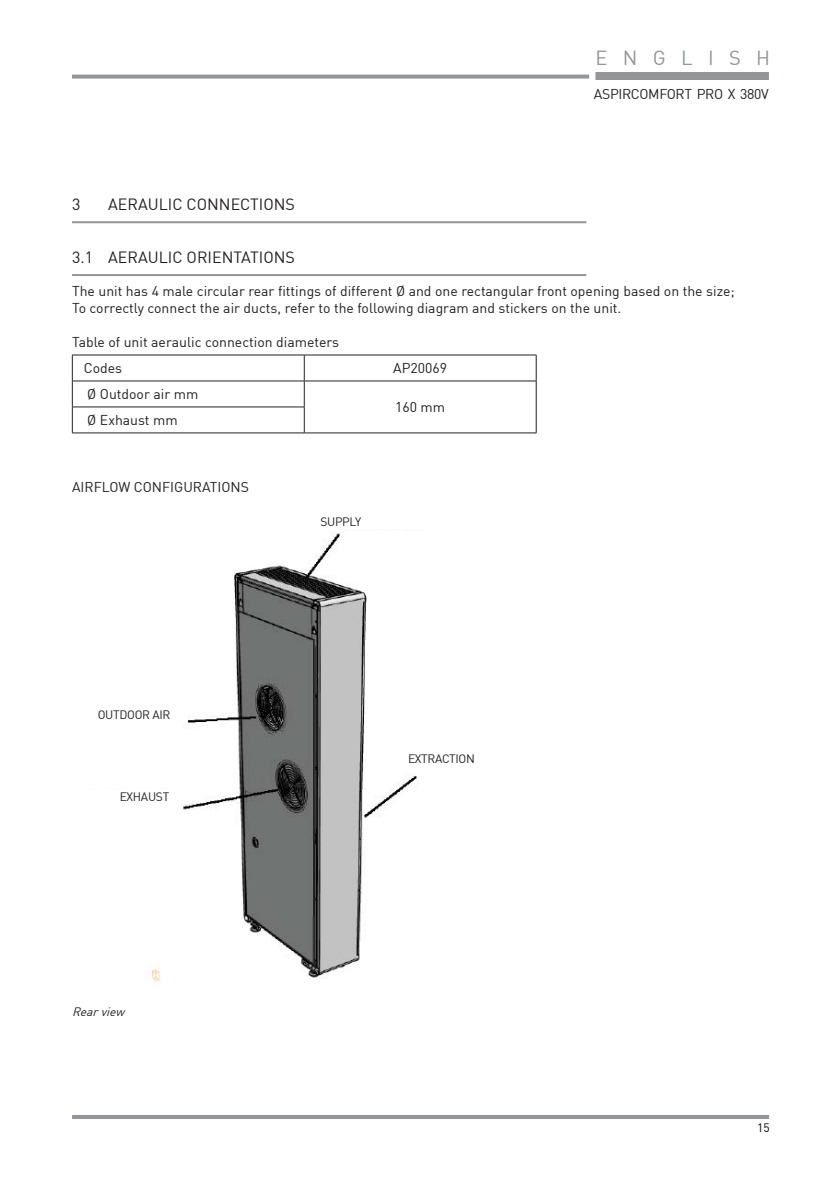
<style>
.page{position:relative;width:840px;height:1191px;background:#fff}
.page>*{position:absolute;margin:0;border:0;box-sizing:border-box;transform-origin:0 0}
.t1{font:20px "DIN";letter-spacing:.77em;color:#939598}
.t2{font:16px "DIN";color:#231f20}
.t3{font:14px/16.8px "DIN";color:#231f20}
.t4{font:14px "DIN";letter-spacing:-.025em;color:#231f20}
.t5{font:12px "DIN";letter-spacing:-.025em;color:#231f20}
.t6{font:italic 12px "DIN";color:#231f20}
.t7{font:12px "DIN";color:#040503}
</style>
<div class="page">
<hr style="left:72px;top:1115px;width:696px;height:4px;background:#939598">
<svg style="left:72px;top:75px;width:516px;height:4px;background:#9e9fa2"></svg>
<div style="left:595px;top:72px;width:173px;height:8px;background:#939598"></div>
<hr style="left:72px;top:221px;width:514px;height:2px;background:#939598">
<hr style="left:72px;top:274px;width:514px;height:2px;background:#939598">
<hr style="left:72px;top:355px;width:232px;height:1px;background:#231f20">
<hr style="left:304px;top:355px;width:232px;height:1px;background:#231f20">
<hr style="left:304px;top:380px;width:232px;height:1px;background:#231f20">
<svg style="left:535px;top:355px;width:1px;height:77px"></svg>
<hr style="left:304px;top:432px;width:232px;height:1px;background:#231f20">
<hr style="left:72px;top:380px;width:232px;height:1px;background:#231f20">
<hr style="left:72px;top:406px;width:232px;height:1px;background:#231f20">
<svg style="left:72px;top:355px;width:1px;height:77px"></svg>
<svg style="left:304px;top:355px;width:1px;height:78px"></svg>
<hr style="left:72px;top:432px;width:232px;height:1px;background:#231f20">
<img style="left:117px;top:529px;width:304px;height:454px">
<div style="left:81px;top:706px;width:106px;height:16px;background:#fff"></div>
<div style="left:74px;top:789px;width:105px;height:15px;background:#fff"></div>
<div style="left:408px;top:751px;width:105px;height:15px;background:#fff"></div>
<p class="t2" style="left:72px;top:194px;width:10px">3</p>
<p class="t2" style="left:108px;top:194px;width:188px">AERAULIC CONNECTIONS</p>
<h1 class="t1" style="left:595px;top:45px;width:176px">ENGLISH</h1>
<p class="t4" style="left:593px;top:86px;width:176px">ASPIRCOMFORT PRO X 380V</p>
<p class="t2" style="left:72px;top:247px;width:224px">3.1 AERAULIC ORIENTATIONS</p>
<p class="t3" style="left:72px;top:283px;width:663px">The unit has 4 male circular rear fittings of different Ø and one rectangular front opening based on the size;<br>To correctly connect the air ducts, refer to the following diagram and stickers on the unit.</p>
<p class="t3" style="left:84px;top:328px;width:257px;line-height:26.2px;text-indent:-12px">Table of unit aeraulic connection diameters<br>Codes</p>
<p class="t3" style="left:393px;top:359px;width:55px">AP20069</p>
<p class="t3" style="left:87px;top:385px;width:112px">Ø Outdoor air mm</p>
<p class="t3" style="left:87px;top:411px;width:92px">Ø Exhaust mm</p>
<p class="t3" style="left:72px;top:479px;width:178px">AIRFLOW CONFIGURATIONS</p>
<p class="t3" style="left:395px;top:398px;width:52px">160 mm</p>
<p class="t5" style="left:320px;top:514px;width:42px">SUPPLY</p>
<p class="t5" style="left:98px;top:707px;width:74px">OUTDOOR AIR</p>
<p class="t5" style="left:120px;top:789px;width:51px">EXHAUST</p>
<p class="t5" style="left:408px;top:751px;width:68px">EXTRACTION</p>
<p class="t6" style="left:72px;top:1004px;width:57px">Rearview</p>
<p class="t7" style="left:756px;top:1120px;width:14px">15</p>
</div>
